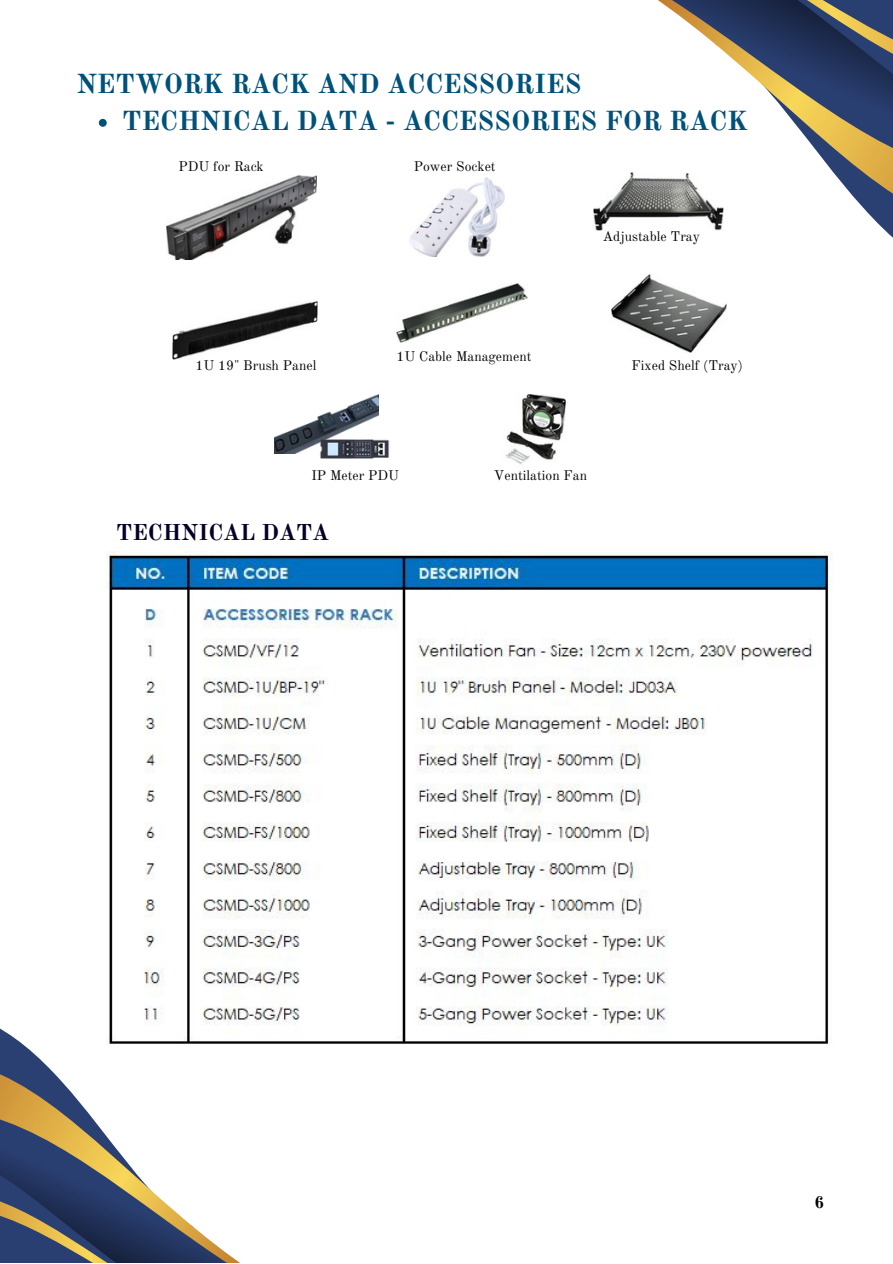
<style>
.page{position:relative;width:893px;height:1264px;background:#fff}
.page>*{position:absolute;margin:0;border:0;box-sizing:border-box;transform-origin:0 0}
.t1{font:700 27px "Old Standard";color:#005179}
.t2{font:700 22.5px "Old Standard";color:#040028}
.t3{font:700 16.5px "Old Standard";color:#000}
.t4{font:13.65px "Old Standard";color:#000}
</style>
<div class="page">
<svg style="left:485px;top:171px;width:407px;height:66px"></svg>
<svg style="left:658px;top:0;width:234px;height:171px"></svg>
<svg style="left:0;top:1050px;width:89px;height:63px"></svg>
<svg style="left:0;top:1113px;width:239px;height:149px"></svg>
<img style="left:166px;top:176px;width:150px;height:83px">
<img style="left:274px;top:395px;width:104px;height:58px">
<img style="left:311px;top:424px;width:79px;height:35px">
<img style="left:172px;top:301px;width:145px;height:58px">
<img style="left:396px;top:283px;width:131px;height:59px">
<img style="left:593px;top:173px;width:130px;height:57px">
<img style="left:409px;top:178px;width:95px;height:79px">
<img style="left:505px;top:395px;width:60px;height:70px">
<img style="left:612px;top:274px;width:114px;height:78px">
<img style="left:106px;top:551px;width:727px;height:493px">
<svg style="left:99px;top:119px;width:8px;height:8px"></svg>
<p class="t1" style="left:76px;top:67px;width:506px">NETWORK RACK AND ACCESSORIES</p>
<p class="t1" style="left:122px;top:104px;width:627px">TECHNICAL DATA - ACCESSORIES FOR RACK</p>
<p class="t4" style="left:178px;top:158px;width:87px">PDU for Rack</p>
<p class="t4" style="left:414px;top:158px;width:83px">Power Socket</p>
<p class="t4" style="left:602px;top:228px;width:99px">Adjustable Tray</p>
<p class="t4" style="left:195px;top:356px;width:122px">1U 19" Brush Panel</p>
<p class="t4" style="left:396px;top:348px;width:137px">1U Cable Management</p>
<p class="t4" style="left:311px;top:467px;width:89px">IP Meter PDU</p>
<p class="t2" style="left:116px;top:518px;width:214px">TECHNICAL DATA</p>
<p class="t4" style="left:494px;top:467px;width:95px">Ventilation Fan</p>
<p class="t4" style="left:631px;top:356px;width:113px">Fixed Shelf (Tray)</p>
<p class="t3" style="left:814px;top:1192px;width:11px">6</p>
</div>
